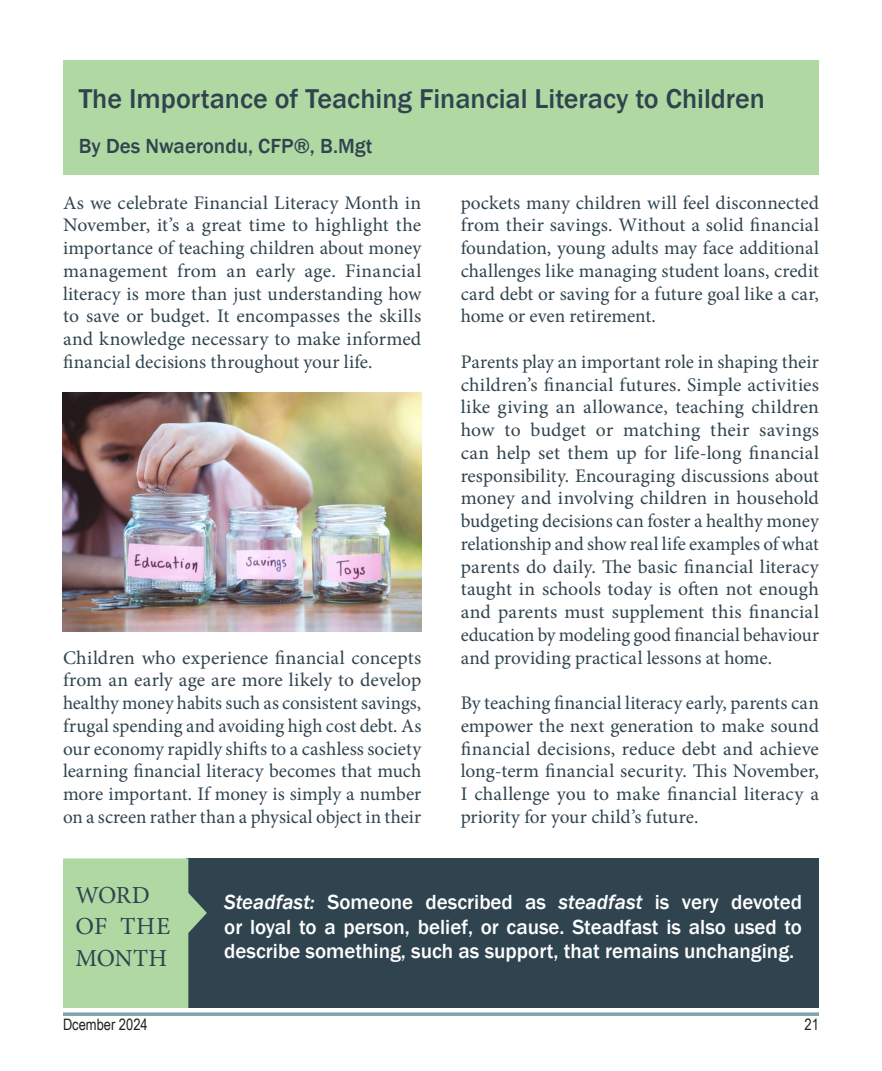
<style>
.page{position:relative;width:882px;height:1071px;background:#fff}
.page>*{position:absolute;margin:0;border:0;box-sizing:border-box;transform-origin:0 0}
.Subhead_Title{font:500 28px "Franklin Gothic";color:#30444f}
.Body_Text__Regular_-_Justify{font:24.5px/31.5px "Minion Pro";color:#30444f}
.Subhead_Title-2{font:500 21px/24.5px "Franklin Gothic";color:#fff;text-align:justify}
.Subhead_Title-3{font:500 21px "Franklin Gothic";color:#30444f}
.Body_Text__Regular_-_Justify-2{font:19.25px/22.8px "Minion Pro";color:#30444f;text-align:justify}
.t1{font:15.75px "Arial Narrow";color:#231f20}
.s1{font-style:italic}
</style>
<div class="page">
<div style="left:63px;top:61px;width:756px;height:114px;background:#b0d8a3"></div>
<div style="left:186px;top:858px;width:633px;height:150px;background:#30444f"></div>
<svg style="left:63px;top:858px;width:144px;height:150px;background:#a1c799"></svg>
<img style="left:62px;top:392px;width:359px;height:240px">
<svg style="left:63px;top:1012px;width:756px;height:4px;background:#8eaeb4"></svg>
<p class="Subhead_Title" style="left:79px;top:81px;width:688px">The Importance of Teaching Financial Literacy to Children</p>
<p class="Subhead_Title-3" style="left:79px;top:133px;width:295px">By Des Nwaerondu, CFP®, B.Mgt</p>
<p class="Body_Text__Regular_-_Justify-2" style="left:63px;top:191px;width:360px">As we celebrate Financial Literacy Month in November, it’s a great time to highlight the importance of teaching children about money management from an early age. Financial literacy is more than just understanding how to save or budget. It encompasses the skills and knowledge necessary to make informed financial decisions throughout your life.</p>
<p class="Body_Text__Regular_-_Justify-2" style="left:461px;top:191px;width:360px">pockets many children will feel disconnected from their savings. Without a solid financial foundation, young adults may face additional challenges like managing student loans, credit card debt or saving for a future goal like a car, home or even retirement.</p>
<p class="Body_Text__Regular_-_Justify-2" style="left:461px;top:351px;width:360px">Parents play an important role in shaping their children’s financial futures. Simple activities like giving an allowance, teaching children how to budget or matching their savings can help set them up for life-long financial responsibility. Encouraging discussions about money and involving children in household budgeting decisions can foster a healthy money relationship and show real life examples of what parents do daily. The basic financial literacy taught in schools today is often not enough and parents must supplement this financial education by modeling good financial behaviour and providing practical lessons at home.</p>
<p class="Body_Text__Regular_-_Justify-2" style="left:461px;top:692px;width:360px">By teaching financial literacy early, parents can empower the next generation to make sound financial decisions, reduce debt and achieve long-term financial security. This November, I challenge you to make financial literacy a priority for your child’s future.</p>
<p class="Body_Text__Regular_-_Justify-2" style="left:63px;top:646px;width:360px">Children who experience financial concepts from an early age are more likely to develop healthy money habits such as consistent savings, frugal spending and avoiding high cost debt. As our economy rapidly shifts to a cashless society learning financial literacy becomes that much more important. If money is simply a number on a screen rather than a physical object in their</p>
<p class="Body_Text__Regular_-_Justify" style="left:76px;top:879px;width:96px">WORD<br>OF THE<br>MONTH</p>
<p class="Subhead_Title-2" style="left:224px;top:890px;width:579px"><span class="s1">Steadfast:</span> Someone described as <span class="s1">steadfast</span> is very devoted or loyal to a person, belief, or cause. Steadfast is also used to describe something, such as support, that remains unchanging.</p>
<p class="t1" style="left:63px;top:1013px;width:86px">Dcember 2024</p>
<p class="t1" style="left:805px;top:1013px;width:16px">21</p>
</div>
